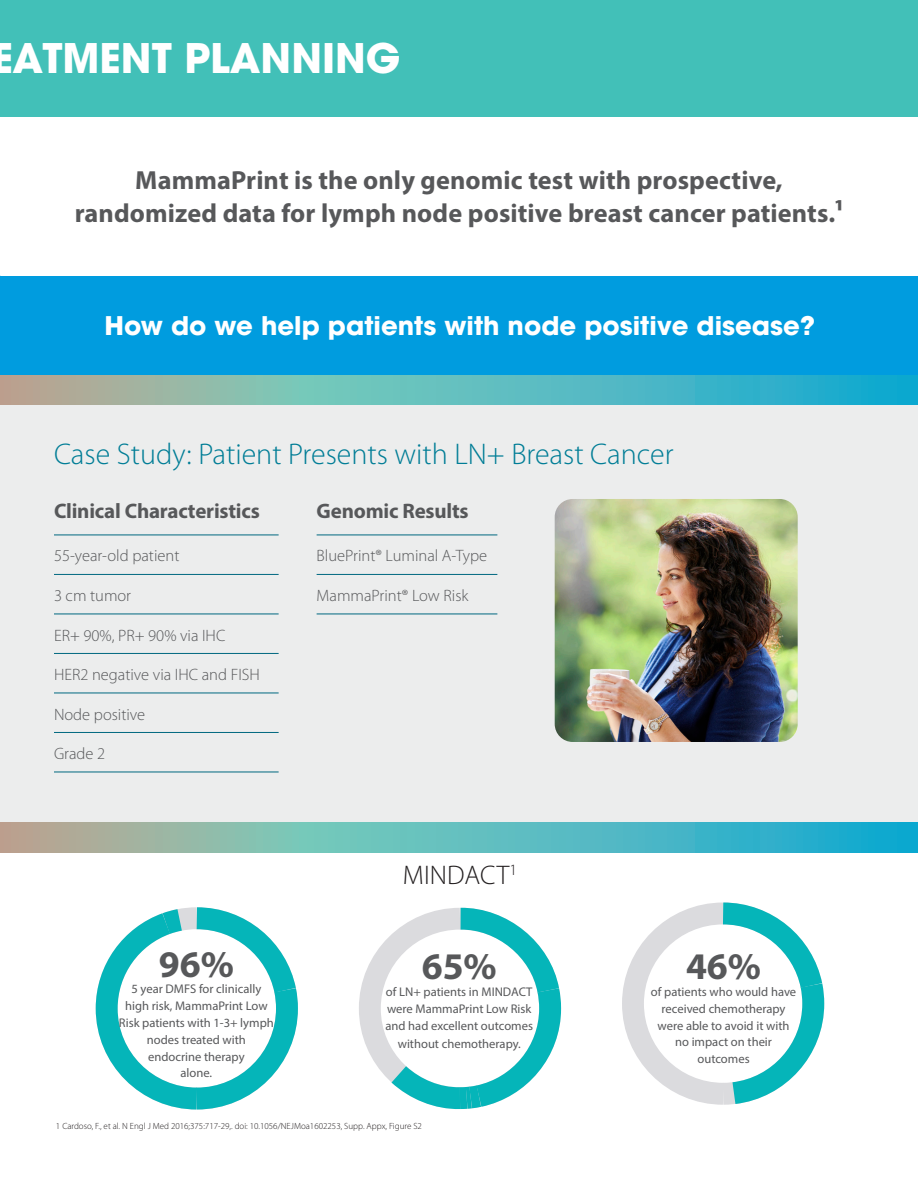
<style>
.page{position:relative;width:918px;height:1188px;background:#fff}
.page>*{position:absolute;margin:0;border:0;box-sizing:border-box;transform-origin:0 0}
.t1{font:700 40.5px "Avant Garde LT";color:#fff}
.t2{font:700 37.8px "Myriad Pro";color:#57585a}
.t3{font:300 30px "Myriad Pro";color:#007d96}
.t4{font:300 27px "Myriad Pro";letter-spacing:.005em;color:#231f20}
.t5{font:700 26.25px/32.2px "Myriad Pro";letter-spacing:.005em;color:#57585a;text-align:center}
.t6{font:700 25.5px "Avant Garde LT";color:#fff}
.CS_-_H3{font:700 21px "Myriad Pro";letter-spacing:-.01em;color:#57585a}
.CS_-_Facts{font:300 16.5px "Myriad Pro";color:#57585a}
.t7{font:12.6px/16.8px "Myriad Pro";color:#57585a;text-align:center}
.t8{font:300 9px "Myriad Pro";color:#231f20}
</style>
<div class="page">
<div style="left:0;top:405px;width:918px;height:443px;background:#eceded"></div>
<svg style="left:0;top:375px;width:918px;height:30px;background:#65b6b9"></svg>
<div style="left:0;top:0;width:918px;height:117px;background:#42c0b8"></div>
<svg style="left:0;top:822px;width:918px;height:30px;background:#65b6b9"></svg>
<hr style="left:54px;top:535px;width:225px;height:1px;background:#006880">
<hr style="left:54px;top:574px;width:225px;height:1px;background:#006880">
<hr style="left:54px;top:614px;width:225px;height:1px;background:#006880">
<hr style="left:54px;top:653px;width:225px;height:1px;background:#006880">
<hr style="left:54px;top:693px;width:225px;height:1px;background:#006880">
<hr style="left:54px;top:732px;width:225px;height:1px;background:#006880">
<hr style="left:54px;top:772px;width:225px;height:1px;background:#006880">
<hr style="left:317px;top:535px;width:180px;height:1px;background:#006880">
<hr style="left:317px;top:574px;width:180px;height:1px;background:#006880">
<hr style="left:317px;top:614px;width:180px;height:1px;background:#006880">
<div style="left:0;top:276px;width:918px;height:99px;background:#009cdf"></div>
<svg style="left:95px;top:907px;width:203px;height:203px"></svg>
<svg style="left:622px;top:902px;width:203px;height:203px"></svg>
<svg style="left:359px;top:907px;width:203px;height:203px"></svg>
<img style="left:555px;top:499px;width:243px;height:243px">
<h1 class="t1" style="left:-9px;top:32px;width:411px">EATMENT PLANNING</h1>
<p class="t5" style="left:75px;top:164px;width:770px">MammaPrint is the only genomic test with prospective, randomized data for lymph node positive breast cancer patients.1</p>
<p class="t6" style="left:105px;top:309px;width:712px">How do we help patients with node positive disease?</p>
<p class="t3" style="left:54px;top:437px;width:621px">Case Study: Patient Presents with LN+ Breast Cancer</p>
<p class="CS_-_H3" style="left:54px;top:497px;width:207px">Clinical Characteristics</p>
<p class="CS_-_Facts" style="left:54px;top:547px;width:127px">55-year-old patient</p>
<p class="CS_-_Facts" style="left:54px;top:586px;width:79px">3 cm tumor</p>
<p class="CS_-_Facts" style="left:54px;top:626px;width:173px">ER+ 90%, PR+ 90% via IHC</p>
<p class="CS_-_Facts" style="left:54px;top:665px;width:207px">HER2 negative via IHC and FISH</p>
<p class="CS_-_Facts" style="left:54px;top:705px;width:93px">Node positive</p>
<p class="CS_-_Facts" style="left:54px;top:744px;width:53px">Grade 2</p>
<p class="CS_-_H3" style="left:317px;top:497px;width:154px">Genomic Results</p>
<p class="CS_-_Facts" style="left:317px;top:547px;width:172px">BluePrint® Luminal A-Type</p>
<p class="CS_-_Facts" style="left:317px;top:586px;width:153px">MammaPrint® Low Risk</p>
<p class="t2" style="left:159px;top:939px;width:77px">96%</p>
<p class="t7" style="left:119px;top:981px;width:156px">5 year DMFS for clinically high risk, MammaPrint Low<br>Risk patients with 1-3+ lymph nodes treated with</p>
<p class="t7" style="left:148px;top:1048px;width:98px">endocrine therapy</p>
<p class="t7" style="left:181px;top:1065px;width:33px">alone.</p>
<p class="t4" style="left:403px;top:860px;width:116px">MINDACT<sup>1</sup></p>
<p class="t2" style="left:422px;top:942px;width:77px">65%</p>
<p class="t7" style="left:385px;top:983px;width:149px;text-align:left">of LN+ patients in MINDACT were MammaPrint Low Risk and had excellent outcomes</p>
<p class="t7" style="left:398px;top:1035px;width:125px">without chemotherapy.</p>
<p class="t8" style="left:56px;top:1121px;width:367px">1 Cardoso, F., et al. N Engl J Med 2016;375:717-29,. doi: 10.1056/NEJMoa1602253, Supp. Appx, Figure S2</p>
<p class="t2" style="left:686px;top:942px;width:77px">46%</p>
<p class="t7" style="left:651px;top:983px;width:147px">of patients who would have received chemotherapy</p>
<p class="t7" style="left:658px;top:1017px;width:133px">were able to avoid it with</p>
<p class="t7" style="left:675px;top:1034px;width:98px">no impact on their</p>
<p class="t7" style="left:697px;top:1050px;width:54px">outcomes</p>
</div>
